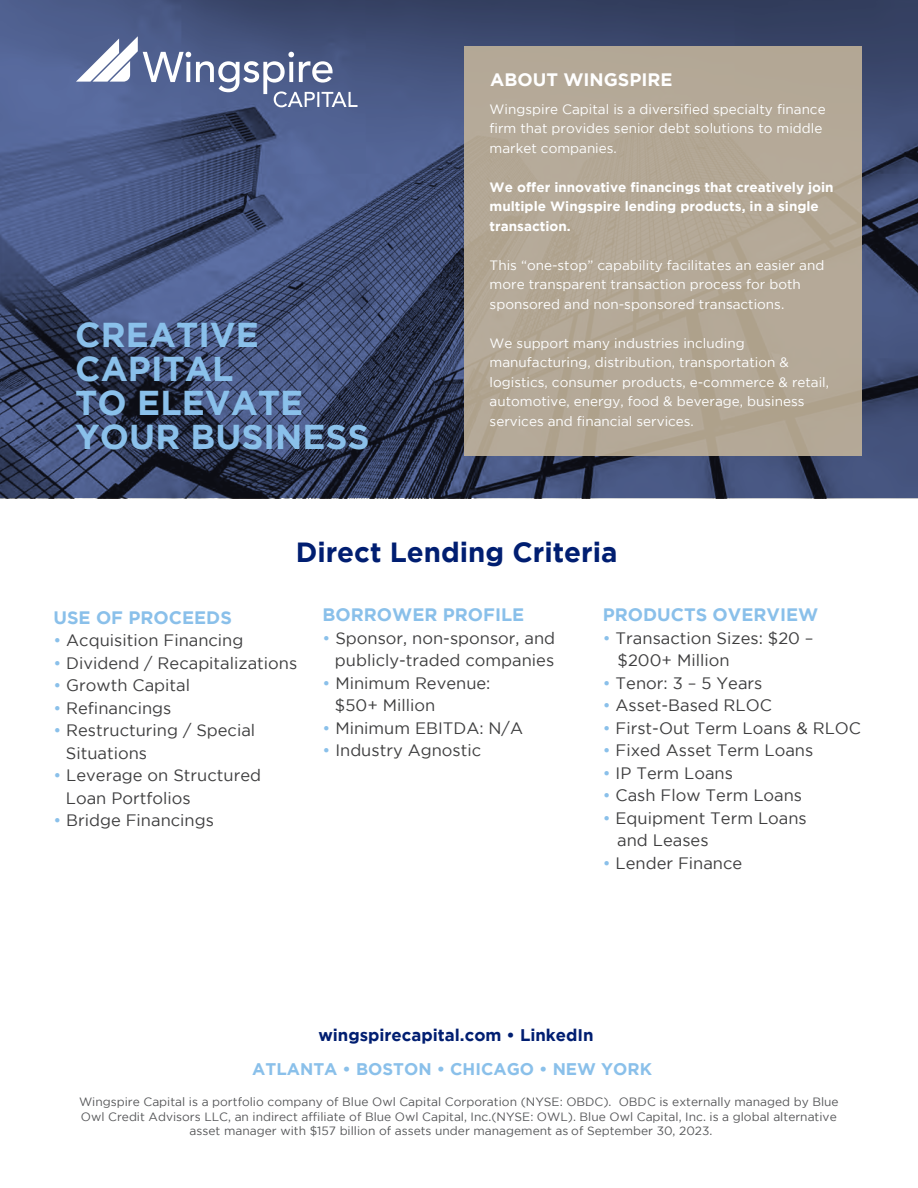
<style>
.page{position:relative;width:918px;height:1188px;background:#fff}
.page>*{position:absolute;margin:0;border:0;box-sizing:border-box;transform-origin:0 0}
.t1{font:700 34.5px/34px "Gotham";color:#8ac0ea}
.t2{font:700 27.6px "Gotham";color:#001e71}
.t3{font:700 18px "Gotham";color:#8ac0ea}
.t4{font:700 18px "Gotham";color:#fff}
.t5{font:700 16.8px "Gotham";color:#8ac0ea}
.t6{font:700 16.8px "Gotham";color:#001e71}
.t7{font:16.5px/22.5px "Gotham";color:#3e3e3f}
.t8{font:13.5px/19.5px "Gotham";color:#fff}
.t9{font:700 13.5px/19.5px "Gotham";color:#fff}
.t10{font:12px "Gotham";color:#57585a}
.s1{color:#8ac0ea}
</style>
<div class="page">
<svg style="left:0;top:0;width:918px;height:498px;background:#3e4b71"></svg>
<svg style="left:76px;top:36px;width:282px;height:71px;background:#6d7ba0"></svg>
<div style="left:464px;top:46px;width:398px;height:410px;background:#b4a897"></div>
<h1 class="t1" style="left:75px;top:317px;width:296px">CREATIVE<br>CAPITAL<br>TO ELEVATE<br>YOUR BUSINESS</h1>
<p class="t4" style="left:490px;top:69px;width:184px">ABOUT WINGSPIRE</p>
<p class="t8" style="left:490px;top:99px;width:338px">Wingspire Capital is a diversified specialty finance firm that provides senior debt solutions to middle market companies.</p>
<p class="t9" style="left:490px;top:177px;width:346px">We offer innovative financings that creatively join multiple Wingspire lending products, in a single transaction.</p>
<p class="t8" style="left:490px;top:255px;width:336px">This “one-stop” capability facilitates an easier and more transparent transaction process for both sponsored and non-sponsored transactions.</p>
<p class="t8" style="left:490px;top:333px;width:341px">We support many industries including manufacturing, distribution, transportation &amp; logistics, consumer products, e-commerce &amp; retail, automotive, energy, food &amp; beverage, business services and financial services.</p>
<h2 class="t2" style="left:296px;top:536px;width:323px">Direct Lending Criteria</h2>
<p class="t3" style="left:53px;top:607px;width:180px">USE OF PROCEEDS</p>
<p class="t7" style="left:53px;top:629px;width:192px"><span class="s1">•</span> Acquisition Financing</p>
<p class="t7" style="left:53px;top:651px;width:245px"><span class="s1">•</span> Dividend / Recapitalizations</p>
<p class="t7" style="left:53px;top:674px;width:138px"><span class="s1">•</span> Growth Capital</p>
<p class="t7" style="left:53px;top:696px;width:119px"><span class="s1">•</span> Refinancings</p>
<p class="t7" style="left:66px;top:719px;width:191px;text-indent:-12px"><span class="s1">•</span> Restructuring / Special<br>Situations</p>
<p class="t7" style="left:66px;top:764px;width:197px;text-indent:-12px"><span class="s1">•</span> Leverage on Structured<br>Loan Portfolios</p>
<p class="t7" style="left:53px;top:809px;width:162px"><span class="s1">•</span> Bridge Financings</p>
<p class="t3" style="left:323px;top:605px;width:203px">BORROWER PROFILE</p>
<p class="t7" style="left:323px;top:627px;width:234px;text-align:right"><span class="s1">•</span> Sponsor, non-sponsor, and publicly-traded companies</p>
<p class="t7" style="left:335px;top:672px;width:157px;text-indent:-12px"><span class="s1">•</span> Minimum Revenue: $50+ Million</p>
<p class="t7" style="left:323px;top:717px;width:202px"><span class="s1">•</span> Minimum EBITDA: N/A</p>
<p class="t7" style="left:323px;top:739px;width:160px"><span class="s1">•</span> Industry Agnostic</p>
<p class="t3" style="left:603px;top:604px;width:217px">PRODUCTS OVERVIEW</p>
<p class="t7" style="left:618px;top:626px;width:198px;text-indent:-15px"><span class="s1">•</span> Transaction Sizes: $20 – $200+ Million</p>
<p class="t7" style="left:603px;top:671px;width:161px"><span class="s1">•</span> Tenor: 3 – 5 Years</p>
<p class="t7" style="left:603px;top:694px;width:171px"><span class="s1">•</span> Asset-Based RLOC</p>
<p class="t7" style="left:603px;top:716px;width:260px"><span class="s1">•</span> First-Out Term Loans &amp; RLOC</p>
<p class="t7" style="left:603px;top:739px;width:212px"><span class="s1">•</span> Fixed Asset Term Loans</p>
<p class="t7" style="left:603px;top:761px;width:132px"><span class="s1">•</span> IP Term Loans</p>
<p class="t7" style="left:603px;top:784px;width:201px"><span class="s1">•</span> Cash Flow Term Loans</p>
<p class="t7" style="left:617px;top:806px;width:191px;text-indent:-15px"><span class="s1">•</span> Equipment Term Loans and Leases</p>
<p class="t7" style="left:603px;top:851px;width:141px"><span class="s1">•</span> Lender Finance</p>
<p class="t6" style="left:318px;top:1026px;width:277px">wingspirecapital.com • LinkedIn</p>
<p class="t5" style="left:252px;top:1059px;width:401px">ATLANTA • BOSTON • CHICAGO • NEW YORK</p>
<p class="t10" style="left:79px;top:1095px;width:761px">Wingspire Capital is a portfolio company of Blue Owl Capital Corporation (NYSE: OBDC). OBDC is externally managed by Blue</p>
<p class="t10" style="left:81px;top:1110px;width:757px">Owl Credit Advisors LLC, an indirect affiliate of Blue Owl Capital, Inc.(NYSE: OWL). Blue Owl Capital, Inc. is a global alternative</p>
<p class="t10" style="left:190px;top:1124px;width:524px">asset manager with $157 billion of assets under management as of September 30, 2023.</p>
</div>
